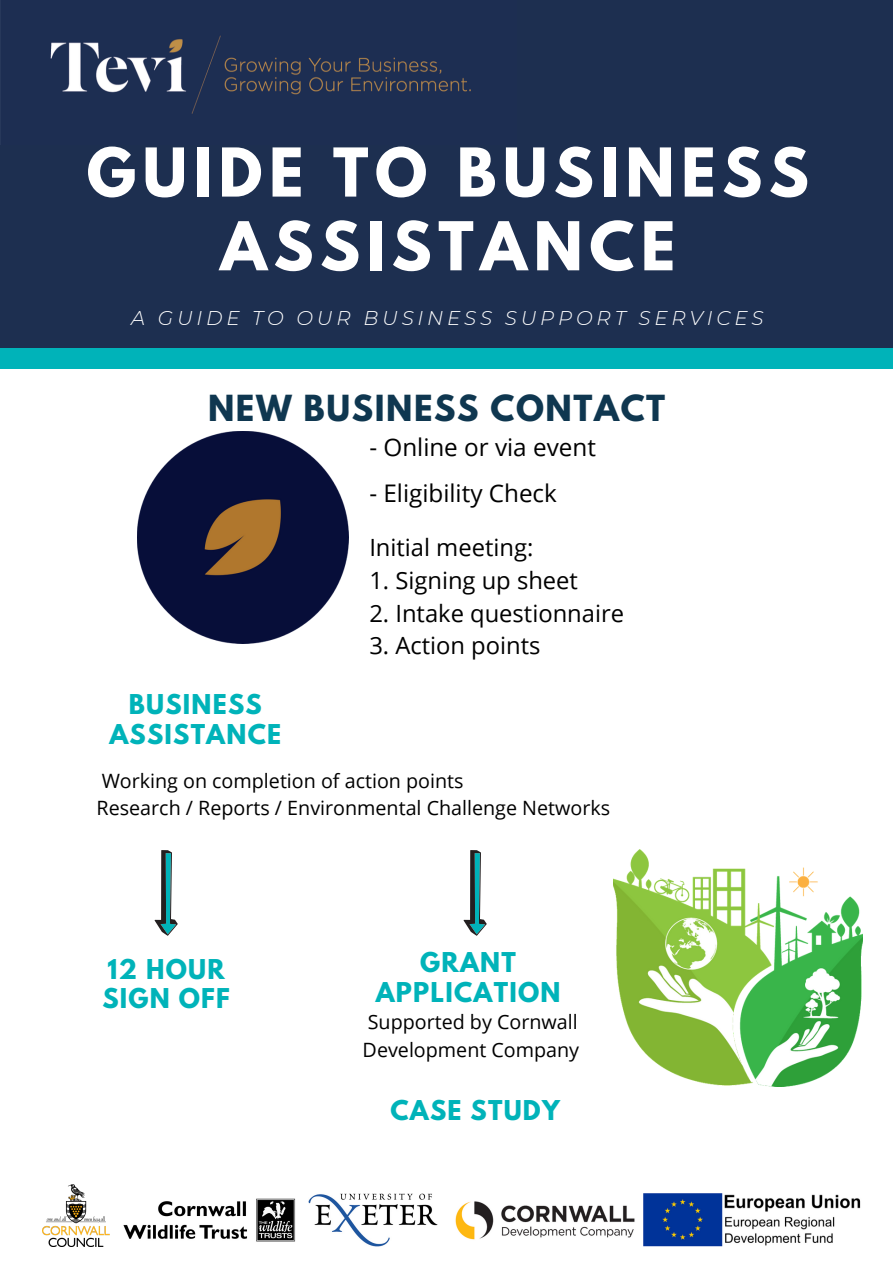
<style>
.page{position:relative;width:893px;height:1263px;background:#fff}
.page>*{position:absolute;margin:0;border:0;box-sizing:border-box;transform-origin:0 0}
.t1{font:700 59.62px/73.7px "League Spartan";letter-spacing:.11em;color:#fff;text-align:center}
.t2{font:700 31.88px "League Spartan";letter-spacing:.05em;color:#0f3750}
.t3{font:700 24.22px/29.8px "League Spartan";letter-spacing:.05em;color:#00b3b9;text-align:center}
.t4{font:24.22px "Open Sans";color:#000}
.t5{font:23.77px "Open Sans";color:#000}
.t6{font:italic 300 19.88px "Montserrat";letter-spacing:.19em;color:#fff}
.t7{font:19.73px/27.1px "Open Sans";color:#000}
</style>
<div class="page">
<div style="left:0;top:0;width:893px;height:359px;background:#1d2f50"></div>
<div style="left:0;top:348px;width:893px;height:20px;background:#00b3b9"></div>
<img style="left:614px;top:849px;width:248px;height:237px">
<img style="left:50px;top:35px;width:421px;height:79px">
<img style="left:123px;top:1198px;width:173px;height:44px">
<img style="left:308px;top:1193px;width:129px;height:53px">
<img style="left:455px;top:1193px;width:406px;height:53px">
<img style="left:42px;top:1184px;width:68px;height:62px">
<svg style="left:155px;top:850px;width:23px;height:86px"></svg>
<img style="left:137px;top:432px;width:212px;height:211px">
<svg style="left:463px;top:850px;width:24px;height:86px"></svg>
<h1 class="t1" style="left:87px;top:143px;width:724px">GUIDE TO BUSINESS<br>ASSISTANCE</h1>
<p class="t6" style="left:131px;top:305px;width:634px">A GUIDE TO OUR BUSINESS SUPPORT SERVICES</p>
<h2 class="t2" style="left:208px;top:392px;width:459px">NEW BUSINESS CONTACT</h2>
<p class="t3" style="left:109px;top:693px;width:173px">BUSINESS<br>ASSISTANCE</p>
<p class="t4" style="left:369px;top:430px;width:228px">- Online or via event</p>
<p class="t4" style="left:369px;top:476px;width:189px">- Eligibility Check</p>
<p class="t5" style="left:369px;top:531px;width:165px">Initial meeting:</p>
<p class="t5" style="left:369px;top:564px;width:210px">1. Signing up sheet</p>
<p class="t5" style="left:369px;top:596px;width:256px">2. Intake questionnaire</p>
<p class="t5" style="left:369px;top:629px;width:172px">3. Action points</p>
<p class="t7" style="left:97px;top:766px;width:515px">Working on completion of action points<br>Research / Reports / Environmental Challenge Networks</p>
<p class="t3" style="left:102px;top:957px;width:129px;text-align:left">12 HOUR<br>SIGN OFF</p>
<p class="t3" style="left:376px;top:950px;width:186px">GRANT<br>APPLICATION</p>
<p class="t7" style="left:363px;top:1008px;width:218px">Supported by Cornwall<br>Development Company</p>
<p class="t3" style="left:390px;top:1098px;width:171px">CASE STUDY</p>
</div>
